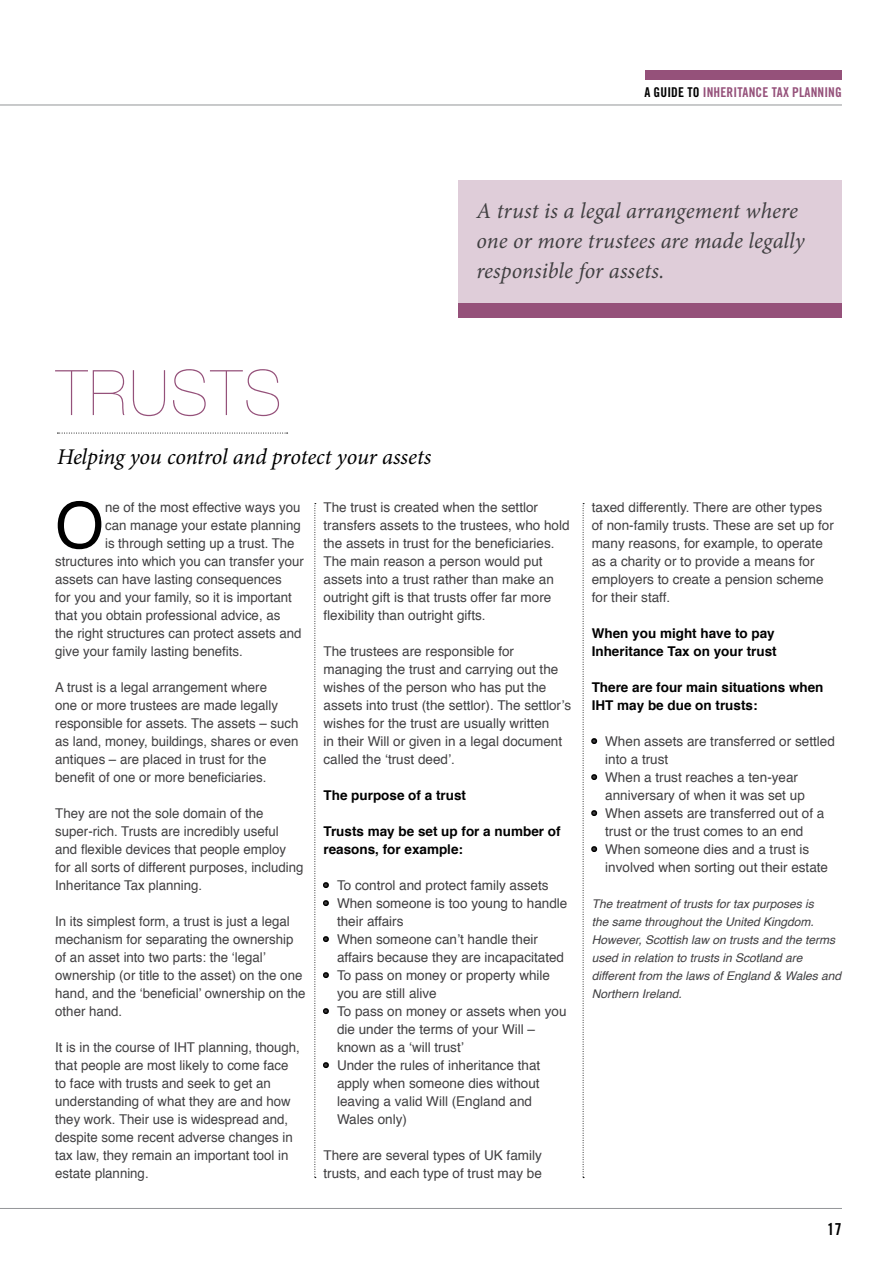
<style>
.page{position:relative;width:893px;height:1263px;background:#fff}
.page>*{position:absolute;margin:0;border:0;box-sizing:border-box;transform-origin:0 0}
.t1{font:63.75px "Helvetica";color:#000}
.t2{font:200 62.85px "Helvetica Neue";color:#95517a}
.t3{font:italic 22.5px/30px "Minion Pro";color:#414042}
.t4{font:italic 22.5px "Minion Pro";letter-spacing:-.01em;color:#000}
.t5{font:16.5px "Trade Gothic Bold Cond Twenty";color:#000}
.t6{font:13.5px/18px "Helvetica";color:#414042}
.t7{font:700 13.5px/18px "Helvetica";color:#000}
.t8{font:13.5px "Trade Gothic Bold Cond Twenty";letter-spacing:.01em;color:#95517a}
.t9{font:italic 12px/18px "Helvetica";color:#414042}
.s1{color:#000}
</style>
<div class="page">
<hr style="left:0;top:1208px;width:842px;height:1px;background:#939598">
<div style="left:645px;top:70px;width:197px;height:10px;background:#95517a"></div>
<hr style="left:0;top:105px;width:842px;height:1px;background:#939598">
<div style="left:458px;top:180px;width:384px;height:123px;background:#dfcdd9"></div>
<div style="left:458px;top:303px;width:384px;height:15px;background:#95517a"></div>
<svg style="left:57px;top:433px;width:231px;height:1px"></svg>
<svg style="left:314px;top:503px;width:15px;height:675px"></svg>
<svg style="left:583px;top:503px;width:15px;height:675px"></svg>
<p class="t8" style="left:644px;top:84px;width:199px"><span class="s1">A GUIDE TO</span> INHERITANCE TAX PLANNING</p>
<h3 class="t3" style="left:476px;top:196px;width:330px">A trust is a legal arrangement where one or more trustees are made legally responsible for assets.</h3>
<h2 class="t2" style="left:56px;top:357px;width:152px">TRUSTS</h2>
<h3 class="t4" style="left:57px;top:442px;width:376px">Helping you control and protect your assets</h3>
<h1 class="t1" style="left:55px;top:476px;width:50px">O</h1>
<p class="t6" style="left:105px;top:498px;width:197px">ne of the most effective ways you</p>
<p class="t6" style="left:323px;top:498px;width:248px">The trust is created when the settlor transfers assets to the trustees, who hold the assets in trust for the beneficiaries.<br>The main reason a person would put assets into a trust rather than make an outright gift is that trusts offer far more flexibility than outright gifts.</p>
<p class="t6" style="left:323px;top:642px;width:249px">The trustees are responsible for managing the trust and carrying out the wishes of the person who has put the assets into trust (the settlor). The settlor’s wishes for the trust are usually written<br>in their Will or given in a legal document called the ‘trust deed’.</p>
<p class="t7" style="left:323px;top:786px;width:144px">The purpose of a trust</p>
<p class="t7" style="left:323px;top:822px;width:239px">Trusts may be set up for a number of reasons, for example:</p>
<p class="t6" style="left:323px;top:876px;width:227px">• To control and protect family assets</p>
<p class="t6" style="left:337px;top:894px;width:232px;text-indent:-14px">• When someone is too young to handle their affairs</p>
<p class="t6" style="left:337px;top:930px;width:229px;text-indent:-14px">• When someone can’t handle their affairs because they are incapacitated</p>
<p class="t6" style="left:337px;top:966px;width:215px;text-indent:-14px">• To pass on money or property while you are still alive</p>
<p class="t6" style="left:337px;top:1002px;width:231px;text-indent:-14px">• To pass on money or assets when you die under the terms of your Will – known as a ‘will trust’</p>
<p class="t6" style="left:337px;top:1056px;width:205px;text-indent:-14px">• Under the rules of inheritance that apply when someone dies without leaving a valid Will (England and<br>Wales only)</p>
<p class="t6" style="left:323px;top:1146px;width:220px">There are several types of UK family trusts, and each type of trust may be</p>
<p class="t6" style="left:105px;top:516px;width:197px">can manage your estate planning</p>
<p class="t6" style="left:105px;top:534px;width:191px">is through setting up a trust. The</p>
<p class="t6" style="left:55px;top:552px;width:250px">structures into which you can transfer your</p>
<p class="t6" style="left:55px;top:570px;width:228px">assets can have lasting consequences</p>
<p class="t6" style="left:55px;top:588px;width:238px">for you and your family, so it is important</p>
<p class="t6" style="left:55px;top:606px;width:227px">that you obtain professional advice, as</p>
<p class="t6" style="left:55px;top:624px;width:248px">the right structures can protect assets and</p>
<p class="t6" style="left:55px;top:642px;width:189px">give your family lasting benefits.</p>
<p class="t6" style="left:55px;top:678px;width:245px">A trust is a legal arrangement where<br>one or more trustees are made legally responsible for assets. The assets – such as land, money, buildings, shares or even antiques – are placed in trust for the benefit of one or more beneficiaries.</p>
<p class="t6" style="left:55px;top:804px;width:250px">They are not the sole domain of the super-rich. Trusts are incredibly useful and flexible devices that people employ for all sorts of different purposes, including Inheritance Tax planning.</p>
<p class="t6" style="left:55px;top:912px;width:252px">In its simplest form, a trust is just a legal mechanism for separating the ownership of an asset into two parts: the ‘legal’ ownership (or title to the asset) on the one hand, and the ‘beneficial’ ownership on the other hand.</p>
<p class="t6" style="left:55px;top:1038px;width:246px">It is in the course of IHT planning, though, that people are most likely to come face to face with trusts and seek to get an understanding of what they are and how they work. Their use is widespread and, despite some recent adverse changes in tax law, they remain an important tool in estate planning.</p>
<p class="t6" style="left:592px;top:498px;width:244px">taxed differently. There are other types of non-family trusts. These are set up for many reasons, for example, to operate as a charity or to provide a means for employers to create a pension scheme for their staff.</p>
<p class="t7" style="left:592px;top:624px;width:187px">When you might have to pay<br>Inheritance Tax on your trust</p>
<p class="t7" style="left:592px;top:678px;width:233px">There are four main situations when<br>IHT may be due on trusts:</p>
<p class="t6" style="left:605px;top:732px;width:231px;text-indent:-14px">• When assets are transferred or settled into a trust</p>
<p class="t6" style="left:605px;top:768px;width:201px;text-indent:-14px">• When a trust reaches a ten-year anniversary of when it was set up</p>
<p class="t6" style="left:592px;top:804px;width:234px;text-align:center">• When assets are transferred out of a trust or the trust comes to an end</p>
<p class="t6" style="left:605px;top:840px;width:224px;text-indent:-14px">• When someone dies and a trust is involved when sorting out their estate</p>
<p class="t9" style="left:592px;top:895px;width:251px">The treatment of trusts for tax purposes is<br>the same throughout the United Kingdom.<br>However, Scottish law on trusts and the terms used in relation to trusts in Scotland are different from the laws of England &amp; Wales and Northern Ireland.</p>
<p class="t5" style="left:827px;top:1219px;width:16px">17</p>
</div>
